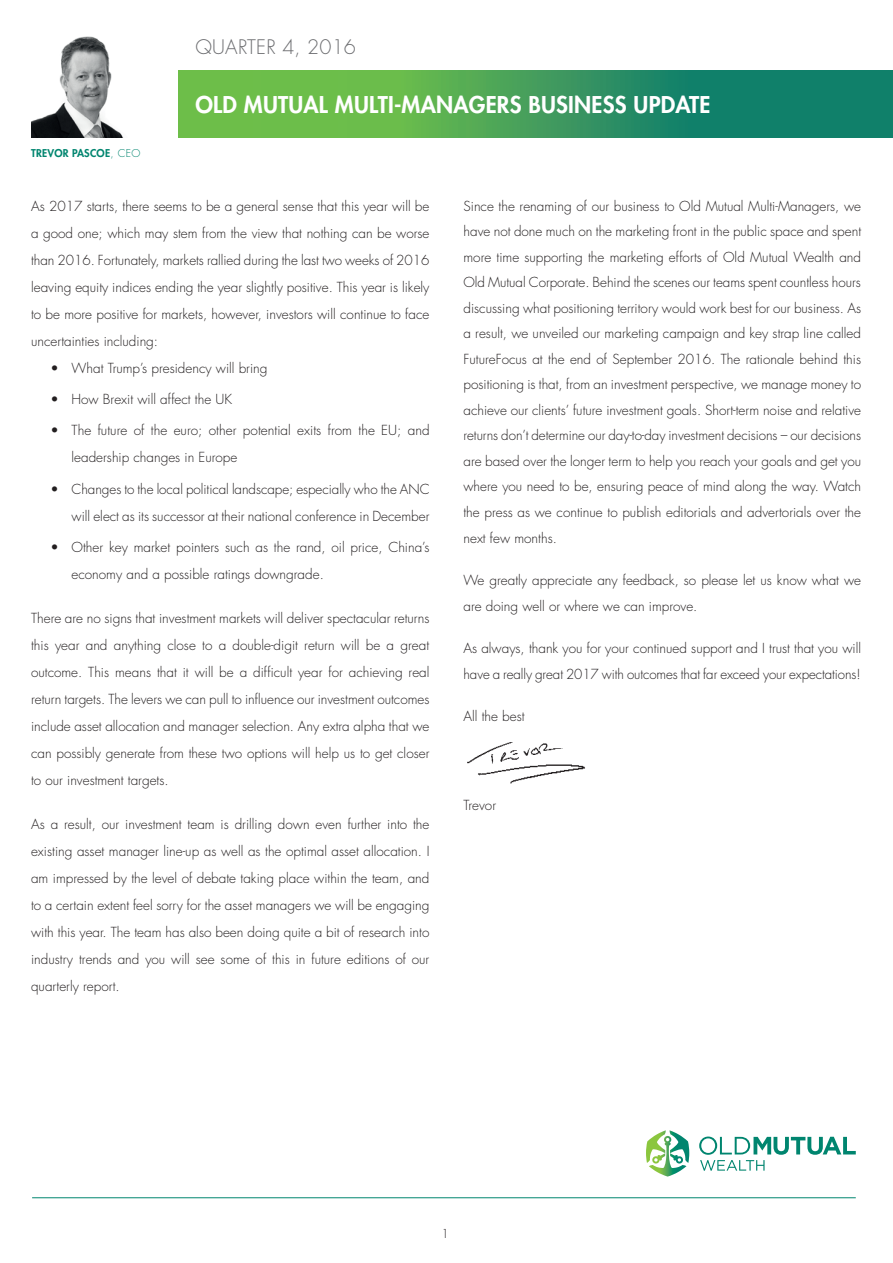
<style>
.page{position:relative;width:893px;height:1263px;background:#fff}
.page>*{position:absolute;margin:0;border:0;box-sizing:border-box;transform-origin:0 0}
.t1{font:800 22.5px "Futura Std";letter-spacing:.01em;color:#fff}
.t2{font:300 19.5px "Futura Std";letter-spacing:.01em;color:#6c6d70}
.t3{font:300 13.5px/27px "Futura Std";color:#231f20;text-align:justify}
.t4{font:300 12px "Futura Std";color:#231f20}
.t5{font:800 10.5px "Futura Std";letter-spacing:.02em;color:#00856f}
.s1{font-weight:300}
</style>
<div class="page">
<svg style="left:178px;top:70px;width:715px;height:68px;background:#3f9e5a"></svg>
<img style="left:31px;top:36px;width:93px;height:102px">
<hr style="left:32px;top:1197px;width:824px;height:1px;background:#00856f">
<svg style="left:646px;top:1130px;width:43px;height:46px"></svg>
<svg style="left:699px;top:1136px;width:157px;height:35px"></svg>
<img style="left:467px;top:742px;width:118px;height:42px">
<h2 class="t2" style="left:195px;top:35px;width:162px">QUARTER 4, 2016</h2>
<p class="t5" style="left:31px;top:147px;width:111px">TREVOR PASCOE<span class="s1">, CEO</span></p>
<h1 class="t1" style="left:195px;top:91px;width:517px">OLD MUTUAL MULTI-MANAGERS BUSINESS UPDATE</h1>
<p class="t3" style="left:31px;top:193px;width:400px">As 2017 starts, there seems to be a general sense that this year will be a good one; which may stem from the view that nothing can be worse than 2016. Fortunately, markets rallied during the last two weeks of 2016 leaving equity indices ending the year slightly positive. This year is likely to be more positive for markets, however, investors will continue to face uncertainties including:</p>
<p class="t3" style="left:51px;top:355px;width:218px">• What Trump’s presidency will bring</p>
<p class="t3" style="left:51px;top:386px;width:183px">• How Brexit will affect the UK</p>
<p class="t3" style="left:72px;top:417px;width:360px;text-indent:-21px">• The future of the euro; other potential exits from the EU; and leadership changes in Europe</p>
<p class="t3" style="left:51px;top:476px;width:380px;text-align:right">• Changes to the local political landscape; especially who the ANC will elect as its successor at their national conference in December</p>
<p class="t3" style="left:72px;top:534px;width:359px;text-indent:-21px">• Other key market pointers such as the rand, oil price, China’s economy and a possible ratings downgrade.</p>
<p class="t3" style="left:31px;top:605px;width:400px">There are no signs that investment markets will deliver spectacular returns this year and anything close to a double-digit return will be a great outcome. This means that it will be a difficult year for achieving real return targets. The levers we can pull to influence our investment outcomes include asset allocation and manager selection. Any extra alpha that we can possibly generate from these two options will help us to get closer to our investment targets.</p>
<p class="t3" style="left:31px;top:811px;width:400px">As a result, our investment team is drilling down even further into the existing asset manager line-up as well as the optimal asset allocation. I am impressed by the level of debate taking place within the team, and to a certain extent feel sorry for the asset managers we will be engaging with this year. The team has also been doing quite a bit of research into industry trends and you will see some of this in future editions of our quarterly report.</p>
<p class="t3" style="left:463px;top:194px;width:399px;line-height:25.5px">Since the renaming of our business to Old Mutual Multi-Managers, we have not done much on the marketing front in the public space and spent more time supporting the marketing efforts of Old Mutual Wealth and Old Mutual Corporate. Behind the scenes our teams spent countless hours discussing what positioning territory would work best for our business. As a result, we unveiled our marketing campaign and key strap line called FutureFocus at the end of September 2016. The rationale behind this positioning is that, from an investment perspective, we manage money to achieve our clients’ future investment goals. Short-term noise and relative returns don’t determine our day-to-day investment decisions – our decisions are based over the longer term to help you reach your goals and get you where you need to be, ensuring peace of mind along the way. Watch the press as we continue to publish editorials and advertorials over the next few months.</p>
<p class="t3" style="left:463px;top:568px;width:399px;line-height:25.5px">We greatly appreciate any feedback, so please let us know what we are doing well or where we can improve.</p>
<p class="t3" style="left:463px;top:636px;width:399px;line-height:25.5px">As always, thank you for your continued support and I trust that you will have a really great 2017 with outcomes that far exceed your expectations!</p>
<p class="t3" style="left:463px;top:703px;width:63px">All the best</p>
<p class="t3" style="left:463px;top:792px;width:34px">Trevor</p>
<p class="t4" style="left:442px;top:1226px;width:9px">1</p>
</div>
